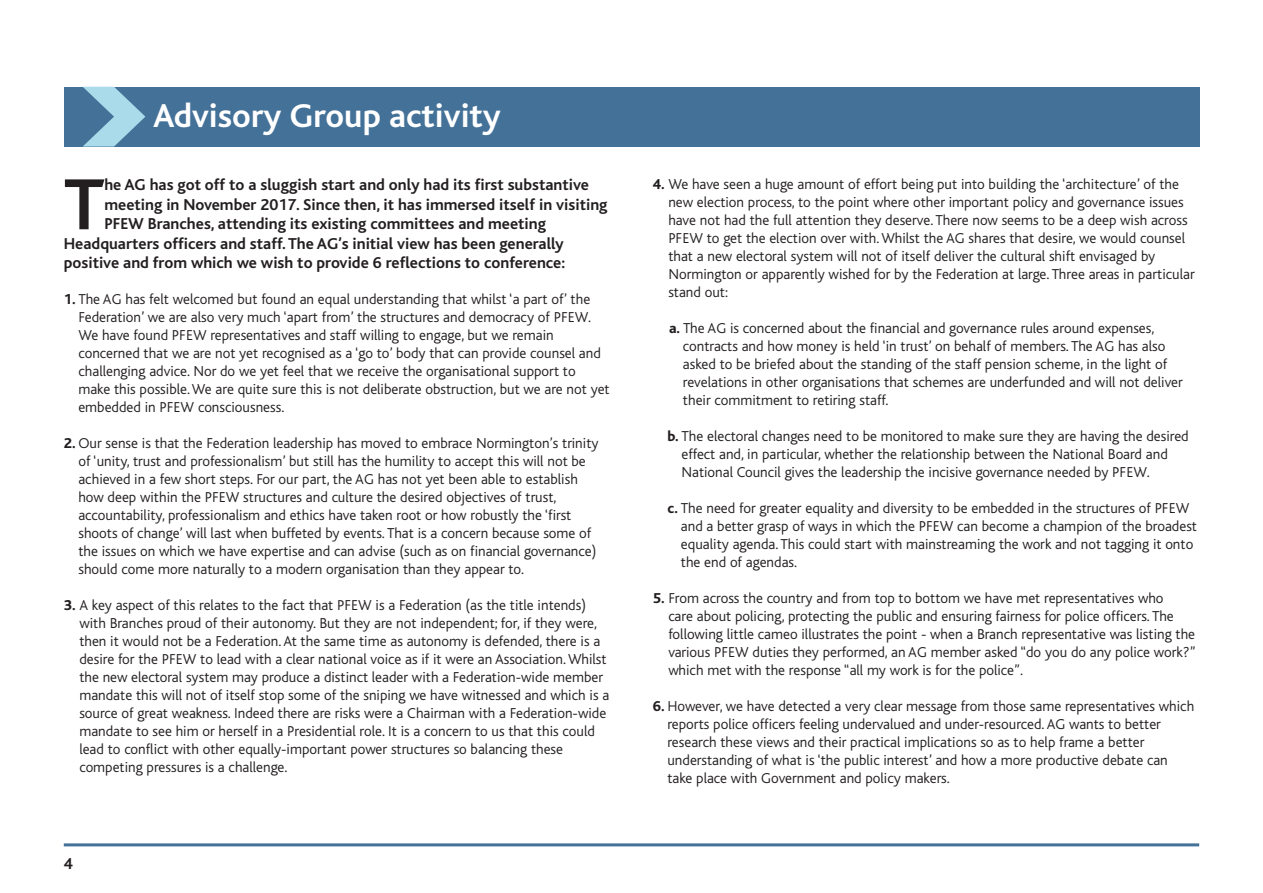
<style>
.page{position:relative;width:1263px;height:893px;background:#fff}
.page>*{position:absolute;margin:0;border:0;box-sizing:border-box;transform-origin:0 0}
.t1{font:700 75.6px "Bliss";color:#231f20}
.t2{font:700 34.5px "Bliss";color:#fff}
.t3{font:700 16.5px "Bliss";color:#231f20}
.t4{font:300 15px/18px "Bliss";color:#231f20}
.s1{font-weight:800}
</style>
<div class="page">
<hr style="left:64px;top:843px;width:1135px;height:3px;background:#447198">
<div style="left:64px;top:87px;width:1135px;height:60px;background:#447198"></div>
<svg style="left:83px;top:87px;width:62px;height:60px"></svg>
<h2 class="t2" style="left:153px;top:104px;width:349px">Advisory Group activity</h2>
<h1 class="t1" style="left:64px;top:180px;width:42px">T</h1>
<p class="t3" style="left:104px;top:179px;width:486px">he AG has got off to a sluggish start and only had its first substantive</p>
<p class="t3" style="left:104px;top:199px;width:505px">meeting in November 2017. Since then, it has immersed itself in visiting</p>
<p class="t3" style="left:104px;top:218px;width:443px">PFEW Branches, attending its existing committees and meeting</p>
<p class="t3" style="left:64px;top:238px;width:502px">Headquarters officers and staff.The AG’s initial view has been generally</p>
<p class="t3" style="left:64px;top:257px;width:503px">positive and from which we wish to provide 6 reflections to conference:</p>
<p class="t4" style="left:78px;top:292px;width:533px;text-indent:-15px"><span class="s1">1.</span> The AG has felt welcomed but found an equal understanding that whilst ‘a part of’ the Federation’ we are also very much ‘apart from’ the structures and democracy of PFEW.<br>We have found PFEW representatives and staff willing to engage, but we remain concerned that we are not yet recognised as a ‘go to’ body that can provide counsel and challenging advice. Nor do we yet feel that we receive the organisational support to make this possible.We are quite sure this is not deliberate obstruction, but we are not yet embedded in PFEW consciousness.</p>
<p class="t4" style="left:78px;top:436px;width:522px;text-indent:-15px"><span class="s1">2.</span> Our sense is that the Federation leadership has moved to embrace Normington’s trinity of ‘unity, trust and professionalism’ but still has the humility to accept this will not be achieved in a few short steps. For our part, the AG has not yet been able to establish how deep within the PFEW structures and culture the desired objectives of trust, accountability, professionalism and ethics have taken root or how robustly the ‘first shoots of change’ will last when buffeted by events. That is a concern because some of the issues on which we have expertise and can advise (such as on financial governance) should come more naturally to a modern organisation than they appear to.</p>
<p class="t4" style="left:79px;top:598px;width:531px;text-indent:-16px"><span class="s1">3.</span> A key aspect of this relates to the fact that PFEW is a Federation (as the title intends) with Branches proud of their autonomy. But they are not independent; for, if they were, then it would not be a Federation.At the same time as autonomy is defended, there is a desire for the PFEW to lead with a clear national voice as if it were an Association.Whilst the new electoral system may produce a distinct leader with a Federation-wide member mandate this will not of itself stop some of the sniping we have witnessed and which is a source of great weakness. Indeed there are risks were a Chairman with a Federation-wide mandate to see him or herself in a Presidential role. It is a concern to us that this could lead to conflict with other equally-important power structures so balancing these competing pressures is a challenge.</p>
<p class="t3" style="left:64px;top:858px;width:10px">4</p>
<p class="t4" style="left:668px;top:177px;width:528px;text-indent:-16px"><span class="s1">4.</span> We have seen a huge amount of effort being put into building the ‘architecture’ of the new election process, to the point where other important policy and governance issues have not had the full attention they deserve. There now seems to be a deep wish across PFEW to get the election over with.Whilst the AG shares that desire, we would counsel that a new electoral system will not of itself deliver the cultural shift envisaged by Normington or apparently wished for by the Federation at large. Three areas in particular stand out:</p>
<p class="t4" style="left:683px;top:321px;width:501px;text-indent:-14px"><span class="s1">a.</span> The AG is concerned about the financial and governance rules around expenses, contracts and how money is held ‘in trust’ on behalf of members. The AG has also asked to be briefed about the standing of the staff pension scheme, in the light of revelations in other organisations that schemes are underfunded and will not deliver their commitment to retiring staff.</p>
<p class="t4" style="left:681px;top:429px;width:509px;text-indent:-14px"><span class="s1">b.</span> The electoral changes need to be monitored to make sure they are having the desired effect and, in particular, whether the relationship between the National Board and<br>National Council gives the leadership the incisive governance needed by PFEW.</p>
<p class="t4" style="left:681px;top:501px;width:518px;text-indent:-13px"><span class="s1">c.</span> The need for greater equality and diversity to be embedded in the structures of PFEW and a better grasp of ways in which the PFEW can become a champion of the broadest equality agenda. This could start with mainstreaming the work and not tagging it onto the end of agendas.</p>
<p class="t4" style="left:668px;top:591px;width:529px;text-indent:-16px"><span class="s1">5.</span> From across the country and from top to bottom we have met representatives who<br>care about policing, protecting the public and ensuring fairness for police officers. The following little cameo illustrates the point - when a Branch representative was listing the various PFEW duties they performed, an AG member asked “do you do any police work?” which met with the response “all my work is for the police”.</p>
<p class="t4" style="left:667px;top:699px;width:528px;text-indent:-15px"><span class="s1">6.</span> However, we have detected a very clear message from those same representatives which reports police officers feeling undervalued and under-resourced.AG wants to better research these views and their practical implications so as to help frame a better understanding of what is ‘the public interest’ and how a more productive debate can take place with Government and policy makers.</p>
</div>
